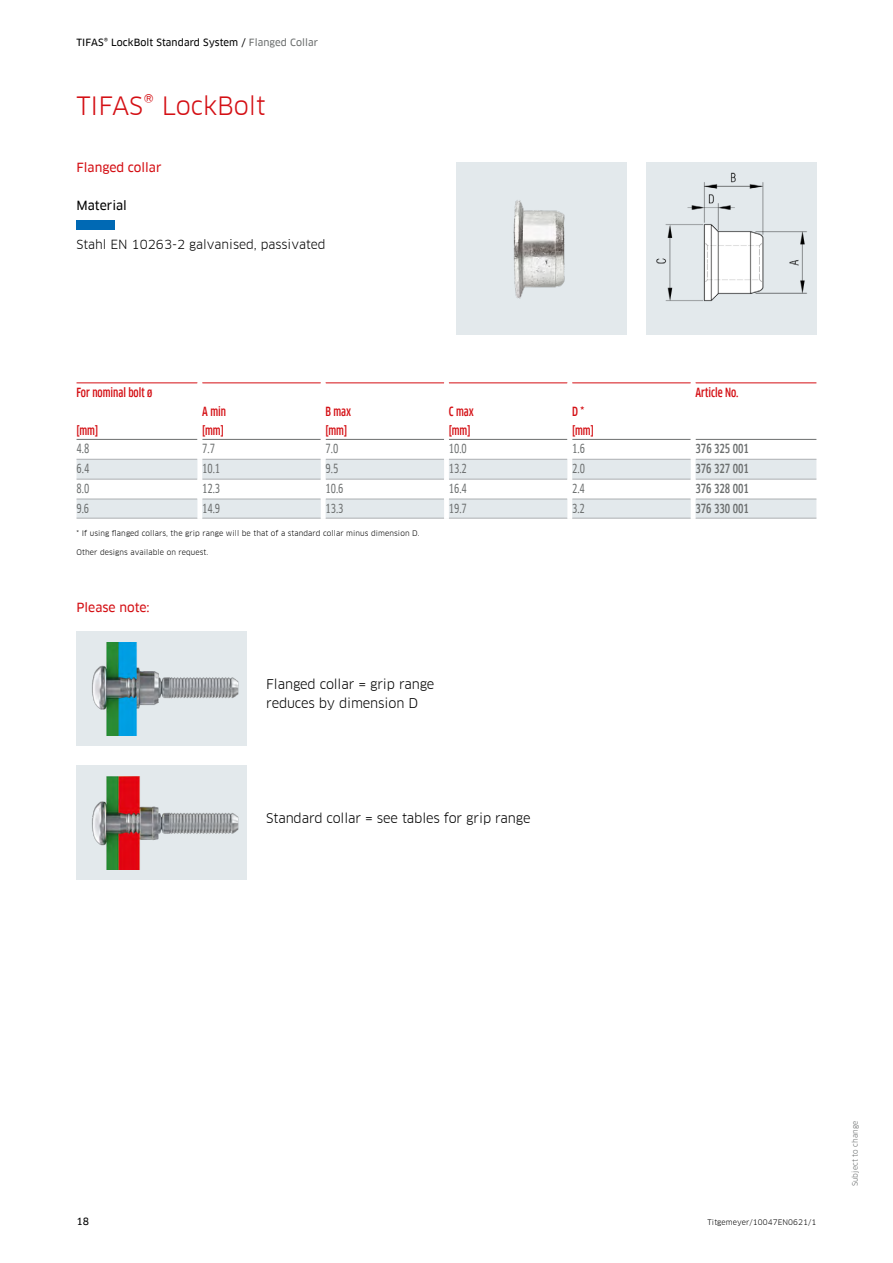
<style>
.page{position:relative;width:893px;height:1263px;background:#fff}
.page>*{position:absolute;margin:0;border:0;box-sizing:border-box;transform-origin:0 0}
.t1{font:24.75px "Clan Offc Pro";letter-spacing:-.005em;color:#d40f14}
.t2{font:13.2px/19.2px "Clan Offc Pro";letter-spacing:-.01em;color:#000}
.t3{font:12.3px "Clan Offc Pro Cond News";color:#6b6e6e}
.t4{font:500 condensed 12.3px/19.2px "Clan Offc Pro";color:#d40f14}
.t5{font:500 condensed 12.3px "Clan Offc Pro";color:#6b6e6e}
.t6{font:12.3px "Clan Offc Pro";color:#000}
.t7{font:12.3px "Clan Offc Pro News";color:#d40f14}
.t8{font:12.3px "Clan Offc Pro News";color:#000}
.t9{font:9.75px "Clan Offc Pro News";letter-spacing:.01em;color:#000}
.t10{font:7.5px "Clan Offc Pro";letter-spacing:.01em;color:#000}
.t11{font:7.5px "Clan Offc Pro";letter-spacing:.01em;color:#6b6e6e}
.s1{color:#6b6e6e}
</style>
<div class="page">
<img style="left:646px;top:164px;width:170px;height:170px">
<img style="left:456px;top:164px;width:170px;height:170px">
<div style="left:77px;top:765px;width:170px;height:115px;background:#e3e9ec"></div>
<img style="left:92px;top:776px;width:147px;height:94px">
<div style="left:77px;top:631px;width:170px;height:115px;background:#e3e9ec"></div>
<img style="left:92px;top:642px;width:147px;height:94px">
<div style="left:77px;top:220px;width:38px;height:10px;background:#0069b4"></div>
<svg style="left:77px;top:460px;width:739px;height:58px"></svg>
<hr style="left:77px;top:383px;width:120px;height:1px;background:#d40f14">
<hr style="left:202px;top:383px;width:119px;height:1px;background:#d40f14">
<hr style="left:326px;top:383px;width:118px;height:1px;background:#d40f14">
<hr style="left:449px;top:383px;width:118px;height:1px;background:#d40f14">
<hr style="left:572px;top:383px;width:119px;height:1px;background:#d40f14">
<hr style="left:695px;top:383px;width:121px;height:1px;background:#d40f14">
<hr style="left:77px;top:439px;width:120px;height:1px;background:#6b6e6e">
<hr style="left:202px;top:439px;width:119px;height:1px;background:#6b6e6e">
<hr style="left:326px;top:439px;width:118px;height:1px;background:#6b6e6e">
<hr style="left:449px;top:439px;width:118px;height:1px;background:#6b6e6e">
<hr style="left:572px;top:439px;width:119px;height:1px;background:#6b6e6e">
<hr style="left:695px;top:439px;width:121px;height:1px;background:#6b6e6e">
<hr style="left:77px;top:459px;width:120px;height:1px;background:#acafb2">
<hr style="left:202px;top:459px;width:119px;height:1px;background:#acafb2">
<hr style="left:326px;top:459px;width:118px;height:1px;background:#acafb2">
<hr style="left:449px;top:459px;width:118px;height:1px;background:#acafb2">
<hr style="left:572px;top:459px;width:119px;height:1px;background:#acafb2">
<hr style="left:695px;top:459px;width:121px;height:1px;background:#acafb2">
<hr style="left:77px;top:479px;width:120px;height:1px;background:#acafb2">
<hr style="left:202px;top:479px;width:119px;height:1px;background:#acafb2">
<hr style="left:326px;top:479px;width:118px;height:1px;background:#acafb2">
<hr style="left:449px;top:479px;width:118px;height:1px;background:#acafb2">
<hr style="left:572px;top:479px;width:119px;height:1px;background:#acafb2">
<hr style="left:695px;top:479px;width:121px;height:1px;background:#acafb2">
<hr style="left:77px;top:499px;width:120px;height:1px;background:#acafb2">
<hr style="left:202px;top:499px;width:119px;height:1px;background:#acafb2">
<hr style="left:326px;top:499px;width:118px;height:1px;background:#acafb2">
<hr style="left:449px;top:499px;width:118px;height:1px;background:#acafb2">
<hr style="left:572px;top:499px;width:119px;height:1px;background:#acafb2">
<hr style="left:695px;top:499px;width:121px;height:1px;background:#acafb2">
<hr style="left:77px;top:518px;width:120px;height:1px;background:#acafb2">
<hr style="left:202px;top:518px;width:119px;height:1px;background:#acafb2">
<hr style="left:326px;top:518px;width:118px;height:1px;background:#acafb2">
<hr style="left:449px;top:518px;width:118px;height:1px;background:#acafb2">
<hr style="left:572px;top:518px;width:119px;height:1px;background:#acafb2">
<hr style="left:695px;top:518px;width:121px;height:1px;background:#acafb2">
<div style="left:197px;top:459px;width:5px;height:20px;background:#fff"></div>
<div style="left:321px;top:459px;width:5px;height:20px;background:#fff"></div>
<div style="left:444px;top:459px;width:5px;height:20px;background:#fff"></div>
<div style="left:567px;top:459px;width:5px;height:20px;background:#fff"></div>
<hr style="left:691px;top:459px;width:4px;height:20px;background:#fff">
<div style="left:197px;top:479px;width:5px;height:20px;background:#fff"></div>
<div style="left:321px;top:479px;width:5px;height:20px;background:#fff"></div>
<div style="left:444px;top:479px;width:5px;height:20px;background:#fff"></div>
<div style="left:567px;top:479px;width:5px;height:20px;background:#fff"></div>
<hr style="left:691px;top:479px;width:4px;height:20px;background:#fff">
<div style="left:197px;top:499px;width:5px;height:19px;background:#fff"></div>
<div style="left:321px;top:499px;width:5px;height:19px;background:#fff"></div>
<div style="left:444px;top:499px;width:5px;height:19px;background:#fff"></div>
<div style="left:567px;top:499px;width:5px;height:19px;background:#fff"></div>
<hr style="left:691px;top:499px;width:4px;height:19px;background:#fff">
<h3 class="t9" style="left:77px;top:37px;width:243px">TIFAS® LockBolt Standard System / <span class="s1">Flanged Collar</span></h3>
<h1 class="t1" style="left:77px;top:91px;width:191px">TIFAS® LockBolt</h1>
<h3 class="t7" style="left:77px;top:160px;width:87px">Flanged collar</h3>
<h3 class="t8" style="left:77px;top:199px;width:52px">Material</h3>
<h3 class="t6" style="left:77px;top:237px;width:250px">Stahl EN 10263-2 galvanised, passivated</h3>
<h3 class="t4" style="left:77px;top:383px;width:77px">For nominal bolt ø</h3>
<h3 class="t4" style="left:77px;top:421px;width:23px">[mm]</h3>
<h3 class="t4" style="left:202px;top:402px;width:25px">A min [mm]</h3>
<h3 class="t4" style="left:326px;top:402px;width:27px">B max [mm]</h3>
<h3 class="t4" style="left:449px;top:402px;width:26px">C max [mm]</h3>
<h3 class="t4" style="left:572px;top:402px;width:23px">D * [mm]</h3>
<h3 class="t4" style="left:695px;top:383px;width:45px">Article No.</h3>
<h3 class="t3" style="left:77px;top:442px;width:14px">4.8</h3>
<h3 class="t3" style="left:202px;top:442px;width:14px">7.7</h3>
<h3 class="t3" style="left:326px;top:442px;width:14px">7.0</h3>
<h3 class="t3" style="left:449px;top:442px;width:20px">10.0</h3>
<h3 class="t3" style="left:572px;top:442px;width:14px">1.6</h3>
<h3 class="t5" style="left:695px;top:442px;width:55px">376 325 001</h3>
<h3 class="t3" style="left:77px;top:462px;width:14px">6.4</h3>
<h3 class="t3" style="left:202px;top:462px;width:20px">10.1</h3>
<h3 class="t3" style="left:326px;top:462px;width:14px">9.5</h3>
<h3 class="t3" style="left:449px;top:462px;width:20px">13.2</h3>
<h3 class="t3" style="left:572px;top:462px;width:14px">2.0</h3>
<h3 class="t5" style="left:695px;top:462px;width:55px">376 327 001</h3>
<h3 class="t3" style="left:76px;top:482px;width:14px">8.0</h3>
<h3 class="t3" style="left:202px;top:482px;width:20px">12.3</h3>
<h3 class="t3" style="left:325px;top:482px;width:20px">10.6</h3>
<h3 class="t3" style="left:449px;top:482px;width:20px">16.4</h3>
<h3 class="t3" style="left:572px;top:482px;width:14px">2.4</h3>
<h3 class="t5" style="left:695px;top:482px;width:55px">376 328 001</h3>
<h3 class="t3" style="left:76px;top:502px;width:14px">9.6</h3>
<h3 class="t3" style="left:202px;top:502px;width:20px">14.9</h3>
<h3 class="t3" style="left:325px;top:502px;width:20px">13.3</h3>
<h3 class="t3" style="left:449px;top:502px;width:20px">19.7</h3>
<h3 class="t3" style="left:572px;top:502px;width:14px">3.2</h3>
<h3 class="t5" style="left:695px;top:501px;width:55px">376 330 001</h3>
<p class="t10" style="left:77px;top:529px;width:344px">* If using flanged collars, the grip range will be that of a standard collar minus dimension D.</p>
<p class="t10" style="left:77px;top:548px;width:133px">Other designs available on request.</p>
<h3 class="t7" style="left:77px;top:601px;width:75px">Please note:</h3>
<h2 class="t2" style="left:266px;top:674px;width:170px">Flanged collar = grip range reduces by dimension D</h2>
<h2 class="t2" style="left:266px;top:808px;width:266px">Standard collar = see tables for grip range</h2>
<h3 class="t9" style="left:77px;top:1215px;width:14px">18</h3>
<p class="t10" style="left:707px;top:1217px;width:110px">Titgemeyer/10047EN0621/1</p>
<p class="t11" style="left:850px;top:1186px;width:67px;rotate:-90deg">Subject to change</p>
</div>
